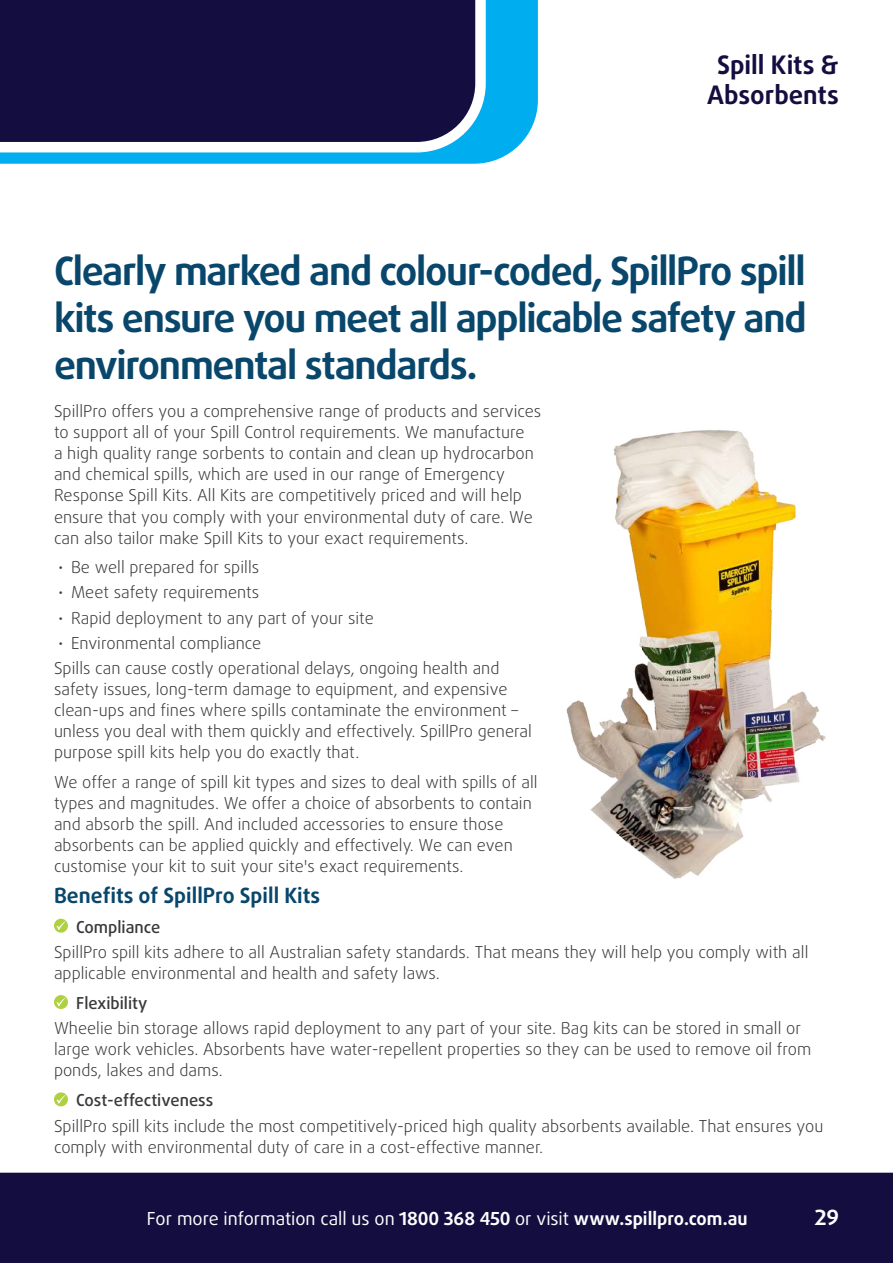
<style>
.page{position:relative;width:893px;height:1263px;background:#fff}
.page>*{position:absolute;margin:0;border:0;box-sizing:border-box;transform-origin:0 0}
.t1{font:700 39px/46.8px "Daxline Pro";letter-spacing:-.035em;color:#08476b;text-align:justify}
.t2{font:700 25.5px/30.6px "Daxline Pro";color:#140d40;text-align:center}
.t3{font:700 21px "Daxline Pro";color:#08476b}
.t4{font:700 21px "Daxline Pro";color:#fff}
.t5{font:18px "Daxline Pro";letter-spacing:-.005em;color:#fff}
.t6{font:300 16.5px/21px "Daxline Pro";color:#383839}
.t7{font:500 16.5px "Daxline Pro";color:#383839}
.s1{font-weight:700}
</style>
<div class="page">
<div style="left:0;top:1172px;width:893px;height:91px;background:#140d40"></div>
<svg style="left:0;top:0;width:538px;height:164px;background:#18b5f0"></svg>
<svg style="left:0;top:0;width:491px;height:158px;background:#252a59"></svg>
<div style="left:54px;top:919px;width:14px;height:14px;background:#afd140;border-radius:50%"></div>
<svg style="left:56px;top:921px;width:10px;height:9px"></svg>
<div style="left:54px;top:995px;width:14px;height:14px;background:#afd140;border-radius:50%"></div>
<svg style="left:56px;top:998px;width:10px;height:8px"></svg>
<div style="left:54px;top:1092px;width:14px;height:14px;background:#afd140;border-radius:50%"></div>
<svg style="left:56px;top:1095px;width:10px;height:9px"></svg>
<img style="left:566px;top:430px;width:260px;height:449px">
<h2 class="t2" style="left:707px;top:50px;width:133px">Spill Kits &amp;<br>Absorbents</h2>
<h1 class="t1" style="left:54px;top:248px;width:754px">Clearly marked and colour-coded, SpillPro spill kits ensure you meet all applicable safety and environmental standards.</h1>
<p class="t6" style="left:54px;top:401px;width:489px">SpillPro offers you a comprehensive range of products and services to support all of your Spill Control requirements. We manufacture<br>a high quality range sorbents to contain and clean up hydrocarbon and chemical spills, which are used in our range of Emergency Response Spill Kits. All Kits are competitively priced and will help ensure that you comply with your environmental duty of care. We can also tailor make Spill Kits to your exact requirements.</p>
<p class="t6" style="left:58px;top:557px;width:202px">• Be well prepared for spills</p>
<p class="t6" style="left:58px;top:582px;width:203px">• Meet safety requirements</p>
<p class="t6" style="left:58px;top:607px;width:317px">• Rapid deployment to any part of your site</p>
<p class="t6" style="left:54px;top:630px;width:447px;line-height:25.2px">• Environmental compliance<br>Spills can cause costly operational delays, ongoing health and</p>
<p class="t6" style="left:54px;top:679px;width:479px">safety issues, long-term damage to equipment, and expensive clean-ups and fines where spills contaminate the environment – unless you deal with them quickly and effectively. SpillPro general purpose spill kits help you do exactly that.</p>
<p class="t6" style="left:54px;top:771px;width:485px">We offer a range of spill kit types and sizes to deal with spills of all types and magnitudes. We offer a choice of absorbents to contain and absorb the spill. And included accessories to ensure those absorbents can be applied quickly and effectively. We can even customise your kit to suit your site's exact requirements.</p>
<p class="t3" style="left:54px;top:881px;width:268px">Benefits of SpillPro Spill Kits</p>
<p class="t7" style="left:76px;top:916px;width:86px">Compliance</p>
<p class="t6" style="left:54px;top:942px;width:756px">SpillPro spill kits adhere to all Australian safety standards. That means they will help you comply with all applicable environmental and health and safety laws.</p>
<p class="t7" style="left:76px;top:992px;width:73px">Flexibility</p>
<p class="t6" style="left:54px;top:1018px;width:759px">Wheelie bin storage allows rapid deployment to any part of your site. Bag kits can be stored in small or large work vehicles. Absorbents have water-repellent properties so they can be used to remove oil from ponds, lakes and dams.</p>
<p class="t7" style="left:76px;top:1089px;width:139px">Cost-effectiveness</p>
<p class="t6" style="left:54px;top:1115px;width:771px">SpillPro spill kits include the most competitively-priced high quality absorbents available. That ensures you comply with environmental duty of care in a cost-effective manner.</p>
<p class="t5" style="left:147px;top:1207px;width:602px">For more information call us on <span class="s1">1800 368 450</span> or visit <span class="s1">www.spillpro.com.au</span></p>
<p class="t4" style="left:814px;top:1204px;width:26px">29</p>
</div>
